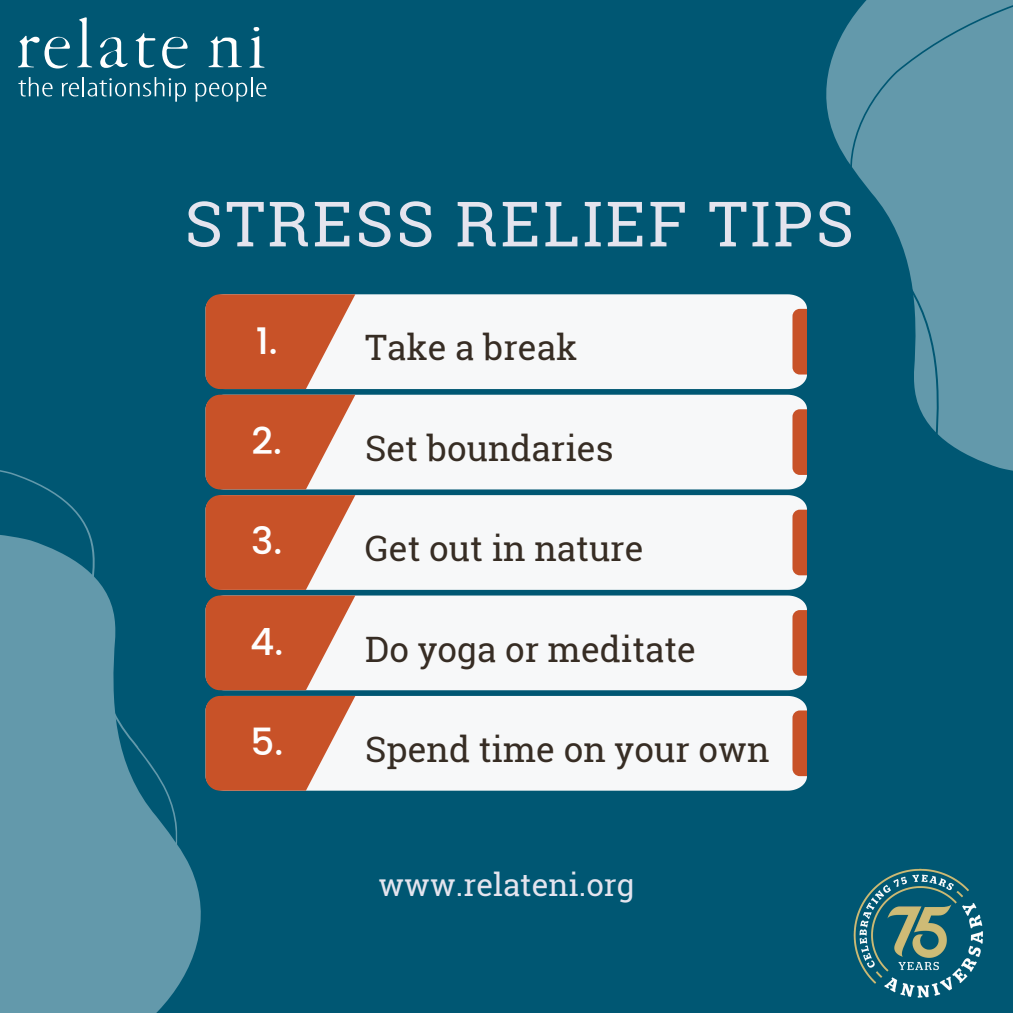
<style>
.page{position:relative;width:1013px;height:1013px;background:#fff}
.page>*{position:absolute;margin:0;border:0;box-sizing:border-box;transform-origin:0 0}
.t1{font:62.5px "Roboto Slab";letter-spacing:.045em;color:#e4e4ee}
.t2{font:500 37.5px "Poppins";color:#fefefe}
.t3{font:35px "Roboto Slab";color:#372d24}
.t4{font:31.25px "Roboto Slab";color:#e4e4ee}
</style>
<div class="page">
<div style="left:0;top:0;width:1012px;height:1012px;background:#005773"></div>
<div style="left:355px;top:294px;width:452px;height:95px;background:#f7f8f9"></div>
<svg style="left:205px;top:294px;width:150px;height:95px;background:#cc6c4a"></svg>
<svg style="left:792px;top:309px;width:15px;height:65px"></svg>
<div style="left:355px;top:395px;width:452px;height:94px;background:#f7f8f9"></div>
<svg style="left:205px;top:395px;width:150px;height:94px;background:#cc6c4a"></svg>
<svg style="left:792px;top:409px;width:15px;height:66px"></svg>
<div style="left:355px;top:495px;width:452px;height:95px;background:#f7f8f9"></div>
<svg style="left:792px;top:509px;width:15px;height:66px"></svg>
<div style="left:355px;top:595px;width:452px;height:95px;background:#f7f8f9"></div>
<svg style="left:205px;top:495px;width:150px;height:195px;background:#c86c4c"></svg>
<svg style="left:792px;top:610px;width:15px;height:65px"></svg>
<div style="left:355px;top:696px;width:452px;height:94px;background:#f7f8f9"></div>
<svg style="left:205px;top:696px;width:150px;height:94px;background:#cc6c4a"></svg>
<svg style="left:792px;top:710px;width:15px;height:66px"></svg>
<svg style="left:826px;top:21px;width:24px;height:143px;fill:#6399ab"></svg>
<svg style="left:180px;top:849px;width:21px;height:134px;fill:#6399ab"></svg>
<svg style="left:850px;top:0;width:162px;height:471px;fill:#6399ab"></svg>
<svg style="left:0;top:470px;width:180px;height:542px;fill:#6399ab"></svg>
<img style="left:853px;top:868px;width:130px;height:130px">
<svg style="left:249px;top:27px;width:15px;height:41px"></svg>
<svg style="left:208px;top:36px;width:34px;height:31px"></svg>
<svg style="left:18px;top:77px;width:35px;height:19px"></svg>
<svg style="left:62px;top:77px;width:124px;height:25px"></svg>
<svg style="left:195px;top:77px;width:71px;height:25px"></svg>
<svg style="left:77px;top:17px;width:15px;height:50px"></svg>
<svg style="left:18px;top:36px;width:52px;height:32px"></svg>
<svg style="left:100px;top:37px;width:28px;height:31px"></svg>
<svg style="left:135px;top:33px;width:20px;height:35px"></svg>
<svg style="left:162px;top:37px;width:25px;height:32px"></svg>
<p class="t1" style="left:185px;top:181px;width:670px">STRESS RELIEF TIPS</p>
<p class="t2" style="left:256px;top:318px;width:23px">1.</p>
<p class="t2" style="left:251px;top:419px;width:32px">2.</p>
<p class="t2" style="left:251px;top:519px;width:33px">3.</p>
<p class="t2" style="left:250px;top:620px;width:35px">4.</p>
<p class="t2" style="left:250px;top:720px;width:34px">5.</p>
<p class="t3" style="left:365px;top:324px;width:214px">Take a break</p>
<p class="t3" style="left:365px;top:424px;width:250px">Set boundaries</p>
<p class="t3" style="left:365px;top:524px;width:280px">Get out in nature</p>
<p class="t3" style="left:365px;top:625px;width:332px">Do yoga or meditate</p>
<p class="t3" style="left:365px;top:725px;width:406px">Spend time on your own</p>
<p class="t4" style="left:378px;top:863px;width:258px">www.relateni.org</p>
</div>
